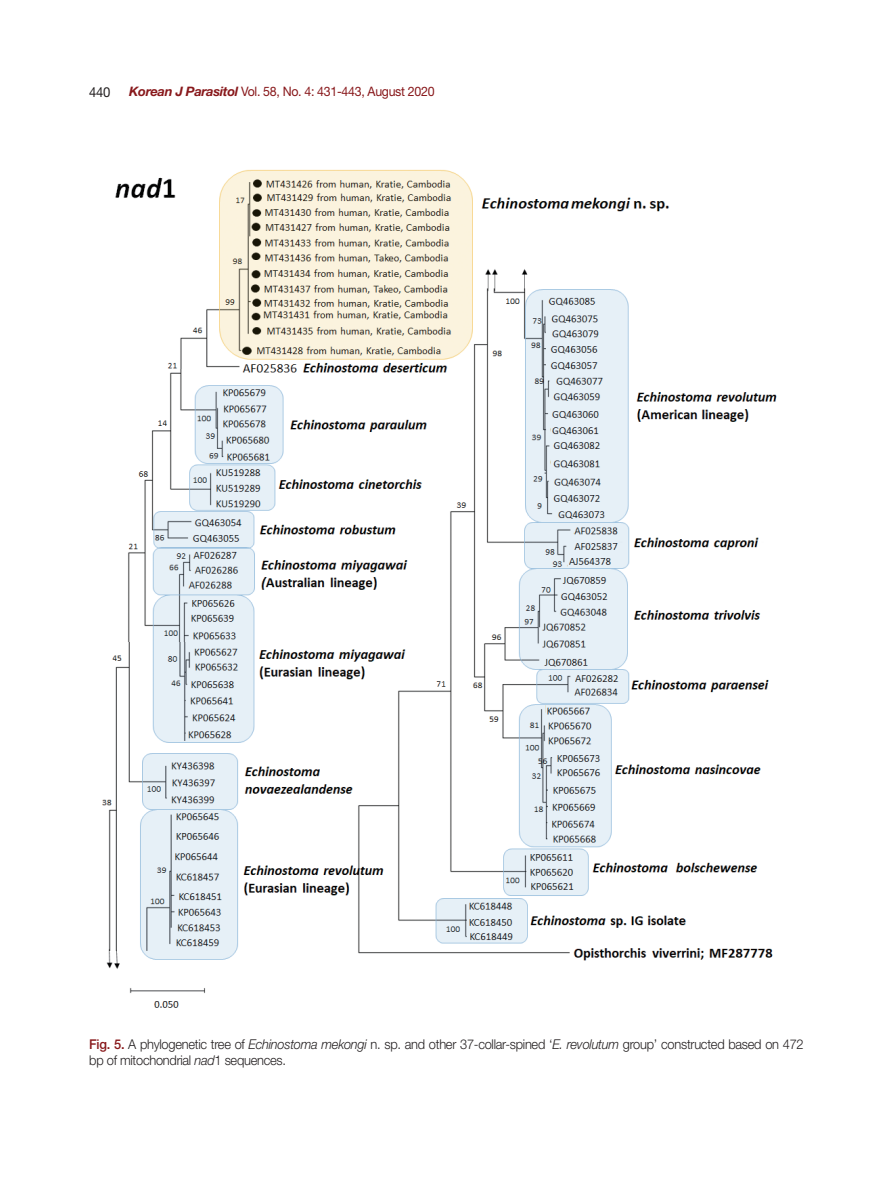
<style>
.page{position:relative;width:893px;height:1191px;background:#fff}
.page>*{position:absolute;margin:0;border:0;box-sizing:border-box;transform-origin:0 0}
.t1{font:13.8px "Helvetica Neue LT Std";color:#231f20;scale:.95 1}
.표_제목__그림_설명{font:300 13.5px/16.2px "Helvetica Neue LT Std";letter-spacing:-.02em;color:#231f20;scale:.95 1}
.t2{font:13.05px "Helvetica Neue LT Std";letter-spacing:-.025em;color:#88181b;scale:.95 1}
.s1{font-weight:700;font-style:italic}
.s2{font-weight:500;color:#88181b}
.s3{font-style:italic}
</style>
<div class="page">
<img style="left:102px;top:169px;width:675px;height:839px">
<p class="t1" style="left:89px;top:83px;width:24px">440</p>
<p class="t2" style="left:129px;top:84px;width:323px"><span class="s1">Korean J Parasitol</span> Vol. 58, No. 4: 431-443, August 2020</p>
<p class="표_제목__그림_설명" style="left:89px;top:1036px;width:753px"><span class="s2">Fig. 5.</span> A phylogenetic tree of <span class="s3">Echinostoma mekongi</span> n. sp. and other 37-collar-spined ‘<span class="s3">E. revolutum</span> group’ constructed based on 472 bp of mitochondrial <span class="s3">nad</span>1 sequences.</p>
</div>
